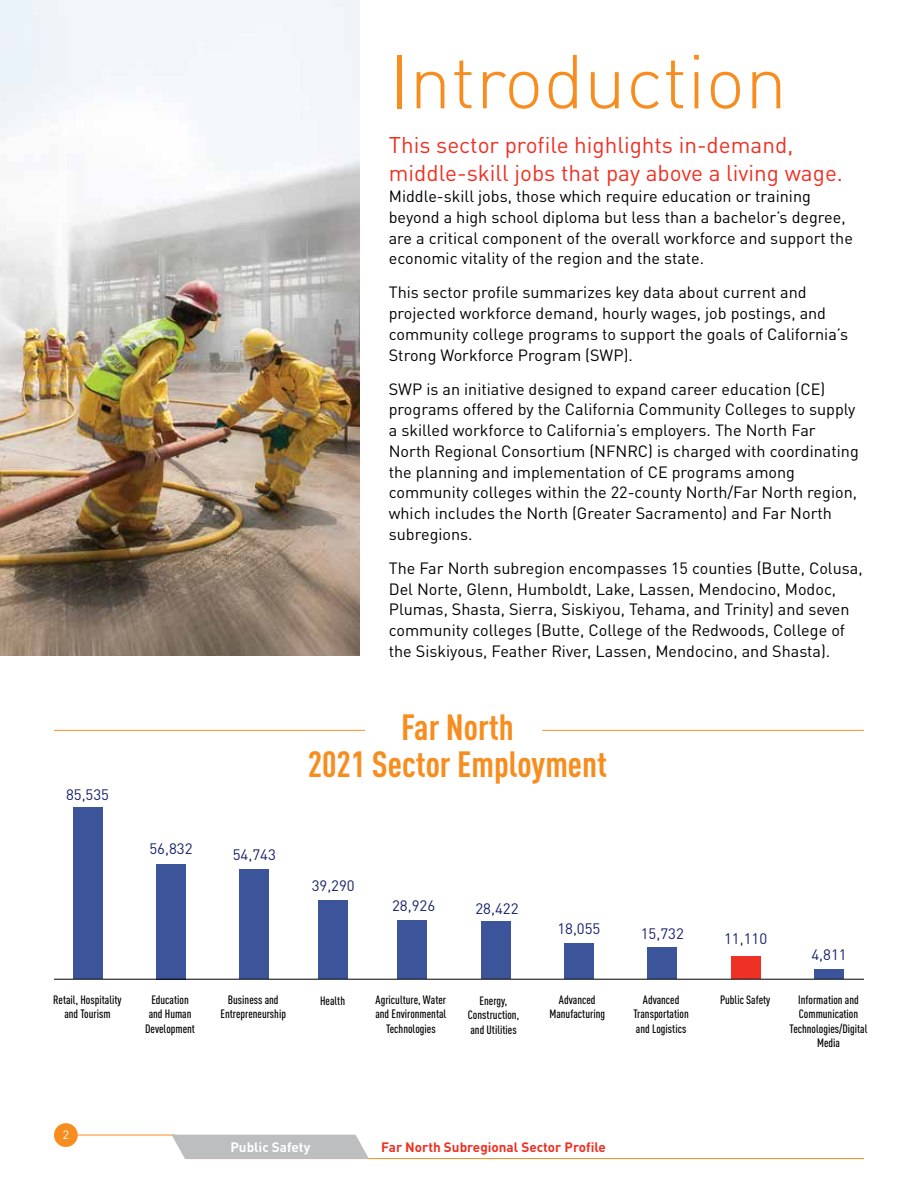
<style>
.page{position:relative;width:918px;height:1188px;background:#fff}
.page>*{position:absolute;margin:0;border:0;box-sizing:border-box;transform-origin:0 0}
.t1{font:300 75px "DIN Pro";color:#f78d1e}
.t2{font:700 condensed 36px/37.5px "DIN Pro";color:#f78d1e;text-align:center}
.t3{font:22.5px/28.8px "DIN Pro";color:#ee3124}
.t4{font:16.2px/20.7px "DIN Pro";color:#000}
.t5{font:15px "DIN Pro";color:#19226d}
.t6{font:700 13.5px "DIN Pro";color:#ee3124}
.t7{font:700 13.5px "DIN Pro";color:#fff}
.t8{font:500 condensed 12px/14.4px "DIN Pro";color:#000;text-align:center}
.t9{font:12px "DIN Pro";color:#fff}
</style>
<div class="page">
<hr style="left:186px;top:1158px;width:678px;height:1px;background:#f78d1e">
<hr style="left:77px;top:1135px;width:98px;height:1px;background:#f78d1e">
<div style="left:54px;top:1123px;width:24px;height:24px;background:#f78d1e;border-radius:50%"></div>
<svg style="left:171px;top:1135px;width:198px;height:24px;background:#c0c2c4"></svg>
<hr style="left:542px;top:730px;width:322px;height:1px;background:#f78d1e">
<hr style="left:54px;top:730px;width:311px;height:1px;background:#f78d1e">
<div style="left:73px;top:807px;width:29px;height:172px;background:#3b549a"></div>
<div style="left:156px;top:864px;width:30px;height:115px;background:#3b549a"></div>
<div style="left:240px;top:869px;width:29px;height:110px;background:#3b549a"></div>
<div style="left:319px;top:901px;width:29px;height:78px;background:#3b549a"></div>
<div style="left:398px;top:920px;width:29px;height:59px;background:#3b549a"></div>
<div style="left:481px;top:922px;width:29px;height:57px;background:#3b549a"></div>
<div style="left:564px;top:943px;width:30px;height:36px;background:#3b549a"></div>
<div style="left:648px;top:948px;width:29px;height:31px;background:#3b549a"></div>
<div style="left:731px;top:957px;width:29px;height:22px;background:#ee3124"></div>
<div style="left:814px;top:969px;width:30px;height:10px;background:#3b549a"></div>
<hr style="left:54px;top:979px;width:810px;height:1px;background:#000">
<img style="left:0;top:0;width:360px;height:656px">
<p class="t5" style="left:66px;top:782px;width:45px">85,535</p>
<p class="t5" style="left:149px;top:837px;width:45px">56,832</p>
<p class="t8" style="left:53px;top:991px;width:70px">Retail, Hospitality and Tourism</p>
<p class="t8" style="left:145px;top:991px;width:51px">Education and Human<br>Development</p>
<h1 class="t1" style="left:389px;top:23px;width:400px">Introduction</h1>
<h3 class="t3" style="left:389px;top:128px;width:456px">This sector profile highlights in-demand, middle-skill jobs that pay above a living wage.</h3>
<p class="t4" style="left:389px;top:184px;width:466px">Middle-skill jobs, those which require education or training beyond a high school diploma but less than a bachelor’s degree, are a critical component of the overall workforce and support the economic vitality of the region and the state.</p>
<p class="t4" style="left:389px;top:281px;width:461px">This sector profile summarizes key data about current and projected workforce demand, hourly wages, job postings, and community college programs to support the goals of California’s Strong Workforce Program (SWP).</p>
<p class="t4" style="left:389px;top:377px;width:472px">SWP is an initiative designed to expand career education (CE) programs offered by the California Community Colleges to supply a skilled workforce to California’s employers. The North Far North Regional Consortium (NFNRC) is charged with coordinating the planning and implementation of CE programs among community colleges within the 22-county North/Far North region, which includes the North (Greater Sacramento) and Far North subregions.</p>
<p class="t4" style="left:389px;top:556px;width:475px">The Far North subregion encompasses 15 counties (Butte, Colusa, Del Norte, Glenn, Humboldt, Lake, Lassen, Mendocino, Modoc, Plumas, Shasta, Sierra, Siskiyou, Tehama, and Trinity) and seven community colleges (Butte, College of the Redwoods, College of the Siskiyous, Feather River, Lassen, Mendocino, and Shasta).</p>
<h2 class="t2" style="left:308px;top:705px;width:301px">Far North<br>2021 Sector Employment</h2>
<p class="t5" style="left:233px;top:843px;width:45px">54,743</p>
<p class="t5" style="left:312px;top:874px;width:45px">39,290</p>
<p class="t5" style="left:392px;top:894px;width:45px">28,926</p>
<p class="t5" style="left:475px;top:896px;width:45px">28,422</p>
<p class="t8" style="left:221px;top:991px;width:67px">Business and<br>Entrepreneurship</p>
<p class="t8" style="left:320px;top:992px;width:27px">Health</p>
<p class="t8" style="left:375px;top:991px;width:73px">Agriculture, Water and Environmental<br>Technologies</p>
<p class="t8" style="left:468px;top:992px;width:53px">Energy,<br>Construction, and Utilities</p>
<p class="t5" style="left:557px;top:917px;width:45px">18,055</p>
<p class="t8" style="left:549px;top:991px;width:57px">Advanced<br>Manufacturing</p>
<p class="t5" style="left:641px;top:922px;width:45px">15,732</p>
<p class="t8" style="left:634px;top:991px;width:57px">Advanced<br>Transportation and Logistics</p>
<p class="t5" style="left:724px;top:927px;width:45px">11,110</p>
<p class="t8" style="left:720px;top:991px;width:52px">Public Safety</p>
<p class="t5" style="left:811px;top:943px;width:37px">4,811</p>
<p class="t8" style="left:790px;top:991px;width:79px">Information and<br>Communication<br>Technologies/Digital<br>Media</p>
<p class="t9" style="left:63px;top:1125px;width:8px">2</p>
<p class="t7" style="left:230px;top:1136px;width:81px">Public Safety</p>
<p class="t6" style="left:381px;top:1136px;width:226px">Far North Subregional Sector Profile</p>
</div>
